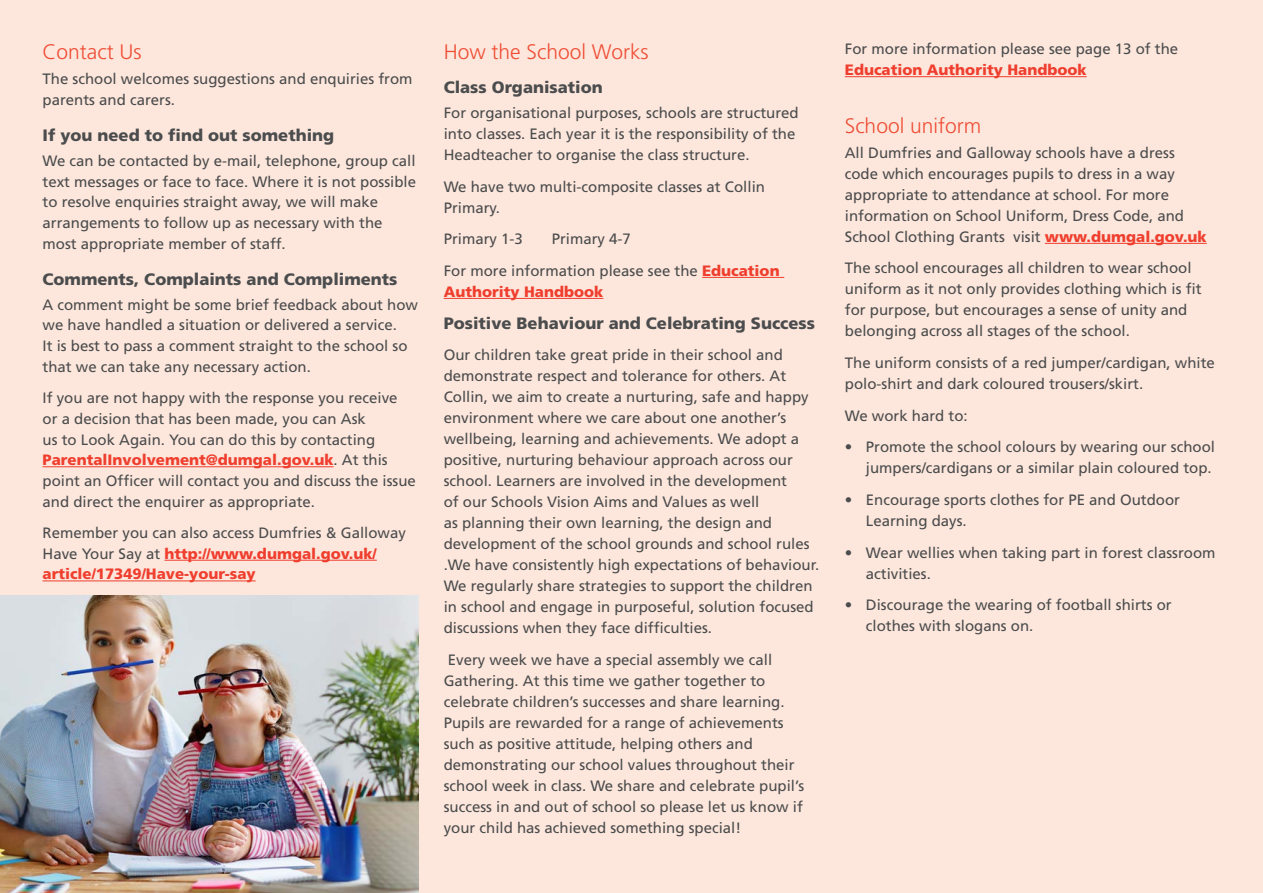
<style>
.page{position:relative;width:1263px;height:893px;background:#fde7dc}
.page>*{position:absolute;margin:0;border:0;box-sizing:border-box;transform-origin:0 0}
.t1{font:300 21px "Frutiger";color:#ef4d35}
.Sub_heading_1{font:900 16.5px "Frutiger";color:#4b4c4d}
.Body{font:900 16.5px "Frutiger";color:#4b4c4d}
.Body-2{font:15px/21px "Frutiger";color:#4b4c4d}
.Bullets{font:15px/21px "Frutiger";color:#4b4c4d}
.s1{font-weight:900;color:#ef3e2e}
</style>
<div class="page">
<hr style="left:43px;top:466px;width:291px;height:1px;background:#ef3e2e">
<hr style="left:164px;top:560px;width:213px;height:1px;background:#ef3e2e">
<hr style="left:43px;top:581px;width:213px;height:1px;background:#ef3e2e">
<hr style="left:702px;top:277px;width:82px;height:1px;background:#ef3e2e">
<hr style="left:444px;top:298px;width:159px;height:1px;background:#ef3e2e">
<img style="left:0;top:595px;width:418px;height:298px">
<hr style="left:845px;top:76px;width:242px;height:1px;background:#ef3e2e">
<hr style="left:1045px;top:243px;width:162px;height:1px;background:#ef3e2e">
<h2 class="t1" style="left:43px;top:40px;width:101px">Contact Us</h2>
<p class="Body-2" style="left:43px;top:68px;width:372px">The school welcomes suggestions and enquiries from parents and carers.</p>
<h3 class="Sub_heading_1" style="left:43px;top:125px;width:293px">If you need to find out something</h3>
<p class="Body-2" style="left:43px;top:150px;width:375px">We can be contacted by e-mail, telephone, group call text messages or face to face. Where it is not possible to resolve enquiries straight away, we will make arrangements to follow up as necessary with the most appropriate member of staff.</p>
<h3 class="Sub_heading_1" style="left:43px;top:269px;width:356px">Comments, Complaints and Compliments</h3>
<p class="Body-2" style="left:43px;top:294px;width:377px">A comment might be some brief feedback about how we have handled a situation or delivered a service.<br>It is best to pass a comment straight to the school so that we can take any necessary action.</p>
<p class="Body-2" style="left:43px;top:387px;width:375px">If you are not happy with the response you receive or a decision that has been made, you can Ask<br>us to Look Again. You can do this by contacting <span class="s1">ParentalInvolvement@dumgal.gov.uk</span>. At this point an Officer will contact you and discuss the issue and direct the enquirer as appropriate.</p>
<p class="Body-2" style="left:43px;top:522px;width:365px">Remember you can also access Dumfries &amp; Galloway<br>Have Your Say at <span class="s1">http://www.dumgal.gov.uk/ article/17349/Have-your-say</span></p>
<h2 class="t1" style="left:444px;top:40px;width:207px">How the School Works</h2>
<h3 class="Sub_heading_1" style="left:444px;top:77px;width:161px">Class Organisation</h3>
<p class="Body-2" style="left:444px;top:102px;width:357px">For organisational purposes, schools are structured into classes. Each year it is the responsibility of the<br>Headteacher to organise the class structure.</p>
<p class="Body-2" style="left:444px;top:176px;width:323px">We have two multi-composite classes at Collin<br>Primary.</p>
<p class="Body-2" style="left:444px;top:228px;width:81px">Primary 1-3</p>
<p class="Body-2" style="left:552px;top:228px;width:81px">Primary 4-7</p>
<p class="Body-2" style="left:444px;top:260px;width:337px">For more information please see the <span class="s1">Education<br>Authority Handbook</span></p>
<p class="Body" style="left:444px;top:313px;width:373px">Positive Behaviour and Celebrating Success</p>
<p class="Body-2" style="left:444px;top:344px;width:377px">Our children take great pride in their school and demonstrate respect and tolerance for others. At Collin, we aim to create a nurturing, safe and happy environment where we care about one another’s wellbeing, learning and achievements. We adopt a positive, nurturing behaviour approach across our school. Learners are involved in the development<br>of our Schools Vision Aims and Values as well<br>as planning their own learning, the design and development of the school grounds and school rules .We have consistently high expectations of behaviour.<br>We regularly share strategies to support the children in school and engage in purposeful, solution focused discussions when they face difficulties.</p>
<p class="Body-2" style="left:444px;top:649px;width:362px">Every week we have a special assembly we call Gathering. At this time we gather together to celebrate children’s successes and share learning.<br>Pupils are rewarded for a range of achievements such as positive attitude, helping others and demonstrating our school values throughout their school week in class. We share and celebrate pupil’s success in and out of school so please let us know if your child has achieved something special!</p>
<p class="Body-2" style="left:845px;top:38px;width:335px">For more information please see page 13 of the<br><span class="s1">Education Authority Handbook</span></p>
<h2 class="t1" style="left:845px;top:113px;width:138px">School uniform</h2>
<p class="Body-2" style="left:845px;top:142px;width:363px">All Dumfries and Galloway schools have a dress code which encourages pupils to dress in a way appropriate to attendance at school. For more information on School Uniform, Dress Code, and School Clothing Grants visit <span class="s1">www.dumgal.gov.uk</span></p>
<p class="Body-2" style="left:845px;top:258px;width:358px">The school encourages all children to wear school uniform as it not only provides clothing which is fit for purpose, but encourages a sense of unity and belonging across all stages of the school.</p>
<p class="Body-2" style="left:845px;top:352px;width:372px">The uniform consists of a red jumper/cardigan, white polo-shirt and dark coloured trousers/skirt.</p>
<p class="Body-2" style="left:845px;top:405px;width:124px">We work hard to:</p>
<p class="Bullets" style="left:845px;top:437px;width:372px;text-align:right">• Promote the school colours by wearing our school jumpers/cardigans or a similar plain coloured top.</p>
<p class="Bullets" style="left:866px;top:489px;width:316px;text-indent:-21px">• Encourage sports clothes for PE and Outdoor<br>Learning days.</p>
<p class="Bullets" style="left:866px;top:542px;width:351px;text-indent:-21px">• Wear wellies when taking part in forest classroom activities.</p>
<p class="Bullets" style="left:866px;top:594px;width:307px;text-indent:-21px">• Discourage the wearing of football shirts or clothes with slogans on.</p>
</div>
